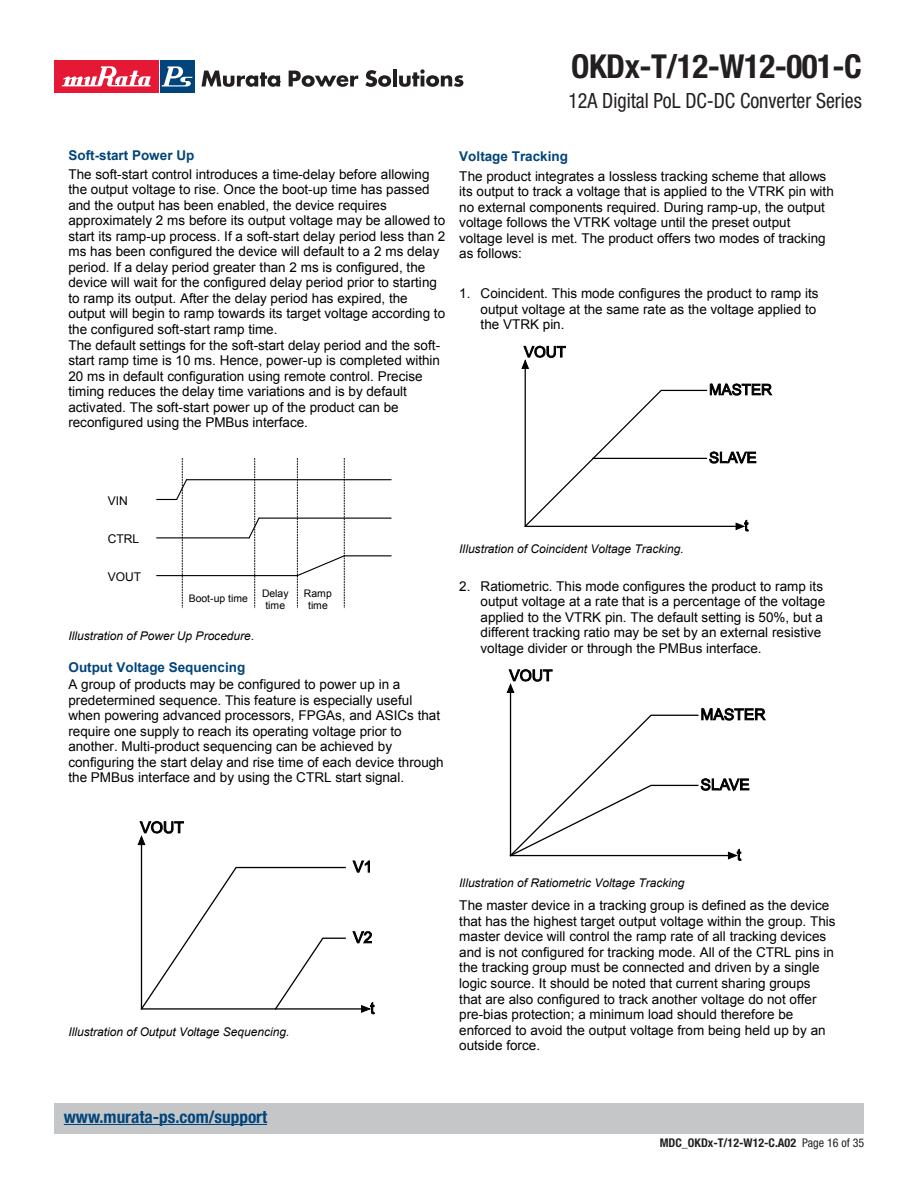
<style>
.page{position:relative;width:918px;height:1188px;background:#fff}
.page>*{position:absolute;margin:0;border:0;box-sizing:border-box;transform-origin:0 0}
.t1{font:700 condensed 33px "Helvetica Neue LT Std";letter-spacing:-.015em;color:#231f20}
.t2{font:condensed 21px "Helvetica Neue LT Std";color:#231f20;scale:.95 1}
.t3{font:700 condensed 17.25px "Helvetica Neue LT Std";color:#00447b}
.t4{font:13.5px/15.5px "Arial";color:#000}
.t5{font:italic 12px "Arial";color:#000}
.t6{font:700 condensed 12px "Helvetica Neue LT Std";color:#231f20}
.t7{font:12px "Arial";color:#000}
.t8{font:10.35px/12px "Arial";color:#000;text-align:center}
.s1{font-weight:700;color:#00447b}
.s2{font-weight:400}
</style>
<div class="page">
<hr style="left:187px;top:479px;width:204px;height:1px;background:#000">
<hr style="left:157px;top:537px;width:92px;height:1px;background:#000">
<hr style="left:259px;top:518px;width:132px;height:1px;background:#000">
<hr style="left:157px;top:575px;width:140px;height:1px;background:#000">
<hr style="left:344px;top:555px;width:47px;height:1px;background:#000">
<svg style="left:157px;top:458px;width:31px;height:150px"></svg>
<svg style="left:248px;top:458px;width:13px;height:150px"></svg>
<svg style="left:296px;top:458px;width:50px;height:150px"></svg>
<svg style="left:137px;top:821px;width:238px;height:194px"></svg>
<svg style="left:521px;top:345px;width:251px;height:187px"></svg>
<svg style="left:507px;top:669px;width:259px;height:192px"></svg>
<div style="left:54px;top:1103px;width:810px;height:31px;background:#c5c6c8"></div>
<div style="left:54px;top:60px;width:104px;height:32px;background:#e51836"></div>
<svg style="left:62px;top:66px;width:89px;height:20px"></svg>
<div style="left:160px;top:60px;width:34px;height:32px;background:#00447b"></div>
<svg style="left:162px;top:66px;width:30px;height:21px"></svg>
<svg style="left:201px;top:71px;width:80px;height:16px"></svg>
<svg style="left:289px;top:71px;width:69px;height:16px"></svg>
<svg style="left:365px;top:70px;width:26px;height:17px"></svg>
<hr style="left:393px;top:69px;width:4px;height:17px;background:#231f20">
<svg style="left:399px;top:69px;width:64px;height:18px"></svg>
<hr style="left:64px;top:1124px;width:203px;height:1px;background:#00447b">
<h1 class="t1" style="left:571px;top:46px;width:292px">OKDx-T/12-W12-001-C</h1>
<h2 class="t2" style="left:568px;top:88px;width:310px">12A Digital PoL DC-DC Converter Series</h2>
<p class="t4" style="left:68px;top:147px;width:363px;line-height:18.5px"><span class="s1">Soft-start Power Up<br></span>The soft-start control introduces a time-delay before allowing</p>
<p class="t4" style="left:68px;top:182px;width:379px">the output voltage to rise. Once the boot-up time has passed and the output has been enabled, the device requires approximately 2 ms before its output voltage may be allowed to start its ramp-up process. If a soft-start delay period less than 2 ms has been configured the device will default to a 2 ms delay period. If a delay period greater than 2 ms is configured, the device will wait for the configured delay period prior to starting to ramp its output. After the delay period has expired, the output will begin to ramp towards its target voltage according to the configured soft-start ramp time.<br>The default settings for the soft-start delay period and the soft&shy;start ramp time is 10 ms. Hence, power-up is completed within 20 ms in default configuration using remote control. Precise timing reduces the delay time variations and is by default activated. The soft-start power up of the product can be reconfigured using the PMBus interface.</p>
<p class="t4" style="left:459px;top:147px;width:369px;line-height:19.4px"><span class="s1">Voltage Tracking<br></span>The product integrates a lossless tracking scheme that allows</p>
<p class="t4" style="left:459px;top:184px;width:376px">its output to track a voltage that is applied to the VTRK pin with no external components required. During ramp-up, the output voltage follows the VTRK voltage until the preset output voltage level is met. The product offers two modes of tracking as follows:</p>
<p class="t4" style="left:481px;top:286px;width:340px;text-indent:-21px">1. Coincident. This mode configures the product to ramp its output voltage at the same rate as the voltage applied to the VTRK pin.</p>
<p class="t7" style="left:108px;top:493px;width:22px">VIN</p>
<p class="t7" style="left:108px;top:531px;width:33px">CTRL</p>
<p class="t7" style="left:108px;top:569px;width:35px">VOUT</p>
<p class="t8" style="left:189px;top:592px;width:61px">Boot-up time</p>
<p class="t8" style="left:262px;top:588px;width:28px">Delay time</p>
<p class="t8" style="left:304px;top:588px;width:29px">Ramp time</p>
<p class="t5" style="left:68px;top:628px;width:187px">Illustration of Power Up Procedure.</p>
<p class="t4" style="left:68px;top:659px;width:333px;line-height:17.4px"><span class="s1">Output Voltage Sequencing<br></span>A group of products may be configured to power up in a</p>
<p class="t4" style="left:68px;top:693px;width:377px">predetermined sequence. This feature is especially useful when powering advanced processors, FPGAs, and ASICs that require one supply to reach its operating voltage prior to another. Multi-product sequencing can be achieved by configuring the start delay and rise time of each device through the PMBus interface and by using the CTRL start signal.</p>
<p class="t5" style="left:459px;top:541px;width:226px">Illustration of Coincident Voltage Tracking.</p>
<p class="t4" style="left:481px;top:578px;width:346px;text-indent:-21px">2. Ratiometric. This mode configures the product to ramp its output voltage at a rate that is a percentage of the voltage applied to the VTRK pin. The default setting is 50%, but a different tracking ratio may be set by an external resistive voltage divider or through the PMBus interface.</p>
<p class="t5" style="left:68px;top:1024px;width:223px">Illustration of Output Voltage Sequencing.</p>
<p class="t3" style="left:64px;top:1106px;width:205px">www.murata-ps.com/support</p>
<p class="t5" style="left:459px;top:875px;width:227px">Illustration of Ratiometric Voltage Tracking</p>
<p class="t4" style="left:459px;top:898px;width:378px">The master device in a tracking group is defined as the device that has the highest target output voltage within the group. This master device will control the ramp rate of all tracking devices and is not configured for tracking mode. All of the CTRL pins in the tracking group must be connected and driven by a single logic source. It should be noted that current sharing groups that are also configured to track another voltage do not offer pre-bias protection; a minimum load should therefore be enforced to avoid the output voltage from being held up by an outside force.</p>
<p class="t6" style="left:660px;top:1136px;width:206px">MDC_OKDx-T/12-W12-C.A02 <span class="s2">Page 16 of 35</span></p>
</div>
